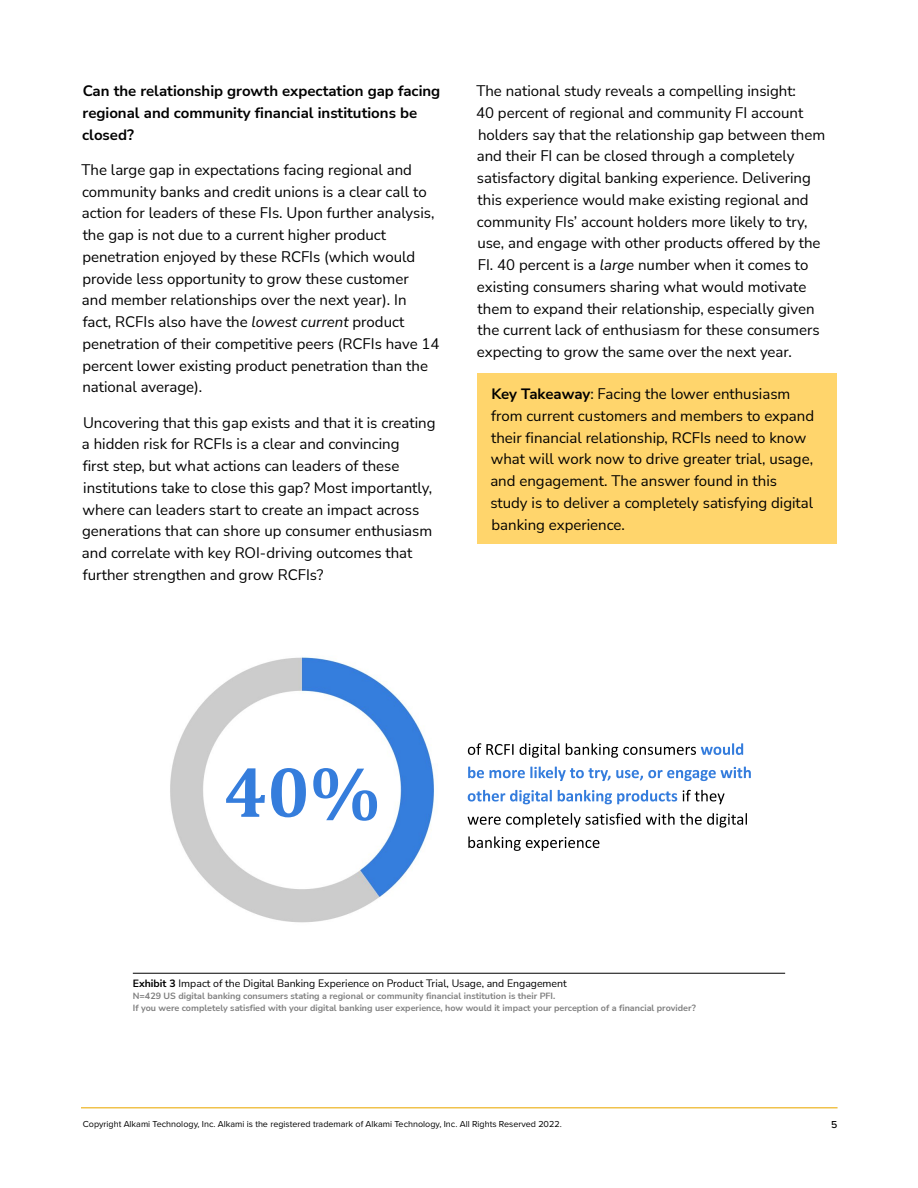
<style>
.page{position:relative;width:918px;height:1188px;background:#fff}
.page>*{position:absolute;margin:0;border:0;box-sizing:border-box;transform-origin:0 0}
.t1{font:15px/21.8px "Nunito Sans";color:#000}
.t2{font:700 15px/21.8px "Nunito Sans";color:#000}
.t3{font:10.5px "Nunito Sans";color:#000}
.t4{font:500 10.5px "Proxima Nova";color:#000}
.t5{font:700 9px/12px "Nunito Sans";color:#808080}
.t6{font:9px "Proxima Nova";color:#000}
.s1{font-style:italic}
.s2{font-weight:700}
</style>
<div class="page">
<hr style="left:81px;top:1107px;width:757px;height:1px;background:#f0c24c">
<div style="left:477px;top:374px;width:360px;height:170px;background:#ffd56c"></div>
<hr style="left:133px;top:973px;width:652px;height:1px;background:#000">
<img style="left:170px;top:657px;width:301px;height:266px">
<svg style="left:468px;top:743px;width:275px;height:15px"></svg>
<svg style="left:468px;top:767px;width:283px;height:14px"></svg>
<svg style="left:468px;top:790px;width:209px;height:14px"></svg>
<svg style="left:683px;top:790px;width:42px;height:14px"></svg>
<svg style="left:468px;top:813px;width:279px;height:15px"></svg>
<svg style="left:468px;top:836px;width:131px;height:15px"></svg>
<svg style="left:226px;top:768px;width:151px;height:53px"></svg>
<p class="t2" style="left:82px;top:79px;width:360px">Can the relationship growth expectation gap facing regional and community financial institutions be closed?</p>
<p class="t1" style="left:82px;top:158px;width:360px">The large gap in expectations facing regional and community banks and credit unions is a clear call to action for leaders of these FIs. Upon further analysis, the gap is not due to a current higher product penetration enjoyed by these RCFIs (which would provide less opportunity to grow these customer<br>and member relationships over the next year). In<br>fact, RCFIs also have the <span class="s1">lowest current</span> product penetration of their competitive peers (RCFIs have 14 percent lower existing product penetration than the national average).</p>
<p class="t1" style="left:82px;top:411px;width:355px">Uncovering that this gap exists and that it is creating a hidden risk for RCFIs is a clear and convincing<br>first step, but what actions can leaders of these institutions take to close this gap? Most importantly, where can leaders start to create an impact across generations that can shore up consumer enthusiasm and correlate with key ROI-driving outcomes that further strengthen and grow RCFIs?</p>
<p class="t1" style="left:476px;top:79px;width:351px">The national study reveals a compelling insight:<br>40 percent of regional and community FI account holders say that the relationship gap between them and their FI can be closed through a completely satisfactory digital banking experience. Delivering this experience would make existing regional and community FIs’ account holders more likely to try, use, and engage with other products offered by the FI. 40 percent is a <span class="s1">large</span> number when it comes to existing consumers sharing what would motivate them to expand their relationship, especially given the current lack of enthusiasm for these consumers expecting to grow the same over the next year.</p>
<p class="t1" style="left:490px;top:382px;width:325px"><span class="s2">Key Takeaway</span>: Facing the lower enthusiasm from current customers and members to expand their financial relationship, RCFIs need to know what will work now to drive greater trial, usage, and engagement. The answer found in this study is to deliver a completely satisfying digital banking experience.</p>
<p class="t3" style="left:133px;top:976px;width:436px"><span class="s2">Exhibit 3</span> Impact of the Digital Banking Experience on Product Trial, Usage, and Engagement</p>
<p class="t5" style="left:133px;top:990px;width:565px">N=429 US digital banking consumers stating a regional or community financial institution is their PFI.<br>If you were completely satisfied with your digital banking user experience, how would it impact your perception of a financial provider?</p>
<p class="t6" style="left:83px;top:1117px;width:480px">Copyright Alkami Technology, Inc. Alkami is the registered trademark of Alkami Technology, Inc. All Rights Reserved 2022.</p>
<p class="t4" style="left:831px;top:1117px;width:8px">5</p>
</div>
